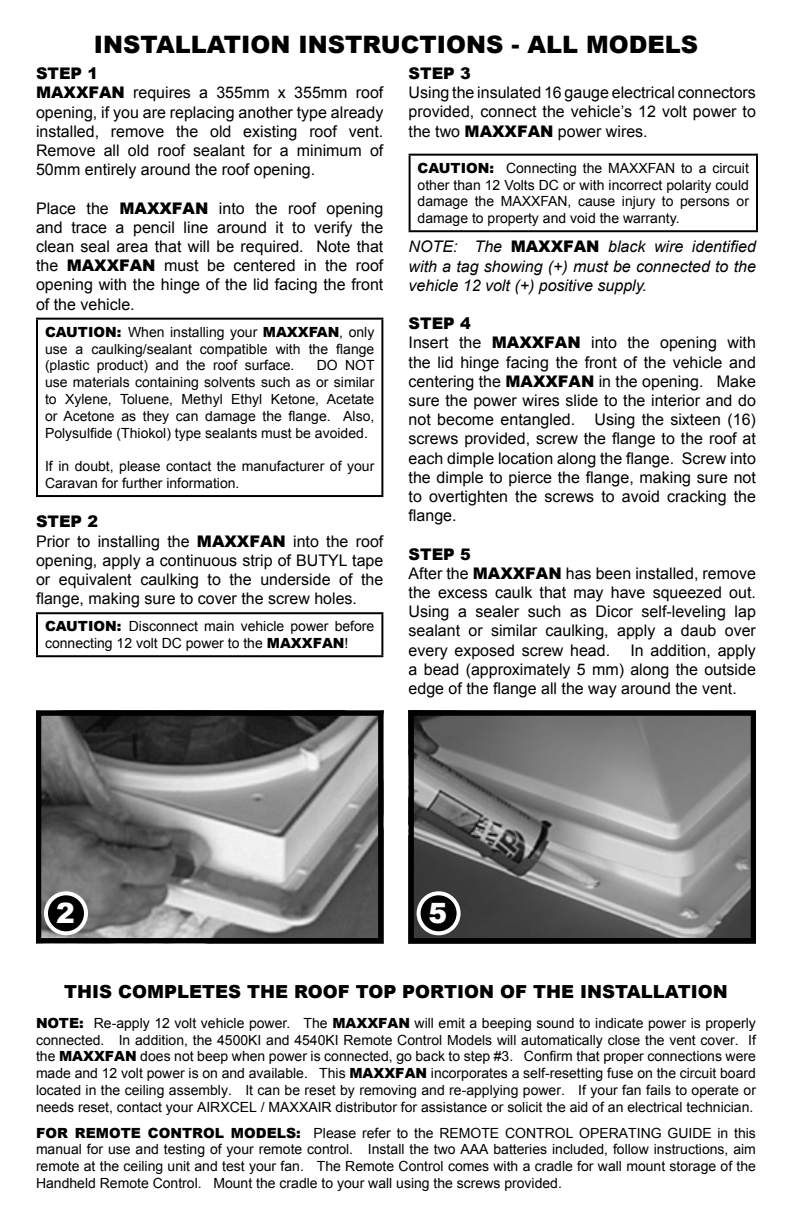
<style>
.page{position:relative;width:792px;height:1224px;background:#fff}
.page>*{position:absolute;margin:0;border:0;box-sizing:border-box;transform-origin:0 0}
.t1{font:900 28px "Arial";color:#fff}
.t2{font:900 24px "Arial";color:#000}
.t3{font:900 18px "Arial";color:#000}
.t4{font:16px/19.2px "Arial";color:#000;text-align:justify}
.t5{font:italic 16px/19.2px "Arial";color:#000;text-align:justify}
.t6{font:900 16px "Arial";color:#000}
.t7{font:14px/16.8px "Arial";color:#000;text-align:justify}
.s1{font-weight:900}
.s2{font-weight:900;font-style:normal}
</style>
<div class="page">
<hr style="left:36px;top:318px;width:347px;height:2px;background:#000">
<hr style="left:36px;top:320px;width:2px;height:175px;background:#000">
<hr style="left:381px;top:320px;width:2px;height:175px;background:#000">
<hr style="left:36px;top:495px;width:347px;height:2px;background:#000">
<hr style="left:36px;top:612px;width:347px;height:2px;background:#000">
<hr style="left:36px;top:614px;width:2px;height:41px;background:#000">
<hr style="left:381px;top:614px;width:2px;height:41px;background:#000">
<hr style="left:36px;top:655px;width:347px;height:2px;background:#000">
<hr style="left:409px;top:154px;width:349px;height:2px;background:#000">
<hr style="left:409px;top:156px;width:2px;height:74px;background:#000">
<hr style="left:756px;top:156px;width:2px;height:74px;background:#000">
<hr style="left:409px;top:230px;width:349px;height:2px;background:#000">
<img style="left:42px;top:717px;width:335px;height:220px">
<div style="left:36px;top:711px;width:347px;height:232px;border:5px solid #000"></div>
<div style="left:46px;top:893px;width:40px;height:40px;background:#000;border-radius:50%"></div>
<div style="left:44px;top:891px;width:44px;height:44px;border:4px solid #fff;border-radius:50%"></div>
<img style="left:415px;top:717px;width:335px;height:220px">
<div style="left:409px;top:711px;width:347px;height:232px;border:5px solid #000"></div>
<div style="left:419px;top:893px;width:40px;height:40px;background:#000;border-radius:50%"></div>
<div style="left:417px;top:891px;width:44px;height:44px;border:4px solid #fff;border-radius:50%"></div>
<p class="t2" style="left:94px;top:27px;width:606px">INSTALLATION INSTRUCTIONS - ALL MODELS</p>
<p class="t6" style="left:36px;top:62px;width:64px">STEP 1</p>
<p class="t4" style="left:36px;top:83px;width:349px"><span class="s1">MAXXFAN</span> requires a 355mm x 355mm roof opening, if you are replacing another type already installed, remove the old existing roof vent.<br>Remove all old roof sealant for a minimum of 50mm entirely around the roof opening.</p>
<p class="t4" style="left:36px;top:199px;width:349px">Place the <span class="s1">MAXXFAN</span> into the roof opening and trace a pencil line around it to verify the clean seal area that will be required. Note that the <span class="s1">MAXXFAN</span> must be centered in the roof opening with the hinge of the lid facing the front of the vehicle.</p>
<p class="t7" style="left:45px;top:324px;width:331px"><span class="s1">CAUTION:</span> When installing your <span class="s1">MAXXFAN</span>, only use a caulking/sealant compatible with the flange (plastic product) and the roof surface.</p>
<p class="t7" style="left:45px;top:357px;width:331px;text-indent:272px">DO NOT use materials containing solvents such as or similar to Xylene, Toluene, Methyl Ethyl Ketone, Acetate or Acetone as they can damage the flange. Also, Polysulfide (Thiokol) type sealants must be avoided.</p>
<p class="t7" style="left:45px;top:458px;width:331px">If in doubt, please contact the manufacturer of your<br>Caravan for further information.</p>
<p class="t6" style="left:36px;top:510px;width:64px">STEP 2</p>
<p class="t4" style="left:36px;top:532px;width:349px">Prior to installing the <span class="s1">MAXXFAN</span> into the roof opening, apply a continuous strip of BUTYL tape or equivalent caulking to the underside of the flange, making sure to cover the screw holes.</p>
<p class="t7" style="left:45px;top:618px;width:331px"><span class="s1">CAUTION:</span> Disconnect main vehicle power before connecting 12 volt DC power to the <span class="s1">MAXXFAN</span>!</p>
<p class="t6" style="left:409px;top:62px;width:64px">STEP 3</p>
<p class="t4" style="left:409px;top:83px;width:349px">Using the insulated 16 gauge electrical connectors provided, connect the vehicle’s 12 volt power to the two <span class="s1">MAXXFAN</span> power wires.</p>
<p class="t7" style="left:418px;top:160px;width:333px"><span class="s1">CAUTION:</span> Connecting the MAXXFAN to a circuit other than 12 Volts DC or with incorrect polarity could damage the MAXXFAN, cause injury to persons or damage to property and void the warranty.</p>
<p class="t5" style="left:409px;top:237px;width:349px">NOTE: The <span class="s2">MAXXFAN</span> black wire identified with a tag showing (+) must be connected to the vehicle 12 volt (+) positive supply.</p>
<p class="t6" style="left:409px;top:312px;width:64px">STEP 4</p>
<p class="t4" style="left:409px;top:333px;width:349px">Insert the <span class="s1">MAXXFAN</span> into the opening with the lid hinge facing the front of the vehicle and centering the <span class="s1">MAXXFAN</span> in the opening. Make sure the power wires slide to the interior and do not become entangled. Using the sixteen (16) screws provided, screw the flange to the roof at each dimple location along the flange. Screw into the dimple to pierce the flange, making sure not to overtighten the screws to avoid cracking the flange.</p>
<p class="t6" style="left:409px;top:542px;width:64px">STEP 5</p>
<p class="t4" style="left:409px;top:564px;width:349px">After the <span class="s1">MAXXFAN</span> has been installed, remove the excess caulk that may have squeezed out.<br>Using a sealer such as Dicor self-leveling lap sealant or similar caulking, apply a daub over every exposed screw head.</p>
<p class="t4" style="left:409px;top:641px;width:349px;text-indent:222px">In addition, apply a bead (approximately 5 mm) along the outside edge of the flange all the way around the vent.</p>
<p class="t1" style="left:56px;top:893px;width:20px">2</p>
<p class="t1" style="left:429px;top:893px;width:20px">5</p>
<p class="t3" style="left:64px;top:978px;width:665px">THIS COMPLETES THE ROOF TOP PORTION OF THE INSTALLATION</p>
<p class="t7" style="left:36px;top:1015px;width:722px"><span class="s1">NOTE:</span> Re-apply 12 volt vehicle power. The <span class="s1">MAXXFAN</span> will emit a beeping sound to indicate power is properly connected. In addition, the 4500KI and 4540KI Remote Control Models will automatically close the vent cover. If the <span class="s1">MAXXFAN</span> does not beep when power is connected, go back to step #3. Confirm that proper connections were made and 12 volt power is on and available. This <span class="s1">MAXXFAN</span> incorporates a self-resetting fuse on the circuit board located in the ceiling assembly. It can be reset by removing and re-applying power. If your fan fails to operate or needs reset, contact your AIRXCEL / MAXXAIR distributor for assistance or solicit the aid of an electrical technician.</p>
<p class="t7" style="left:36px;top:1124px;width:722px"><span class="s1">FOR REMOTE CONTROL MODELS:</span> Please refer to the REMOTE CONTROL OPERATING GUIDE in this manual for use and testing of your remote control. Install the two AAA batteries included, follow instructions, aim remote at the ceiling unit and test your fan. The Remote Control comes with a cradle for wall mount storage of the Handheld Remote Control. Mount the cradle to your wall using the screws provided.</p>
</div>
